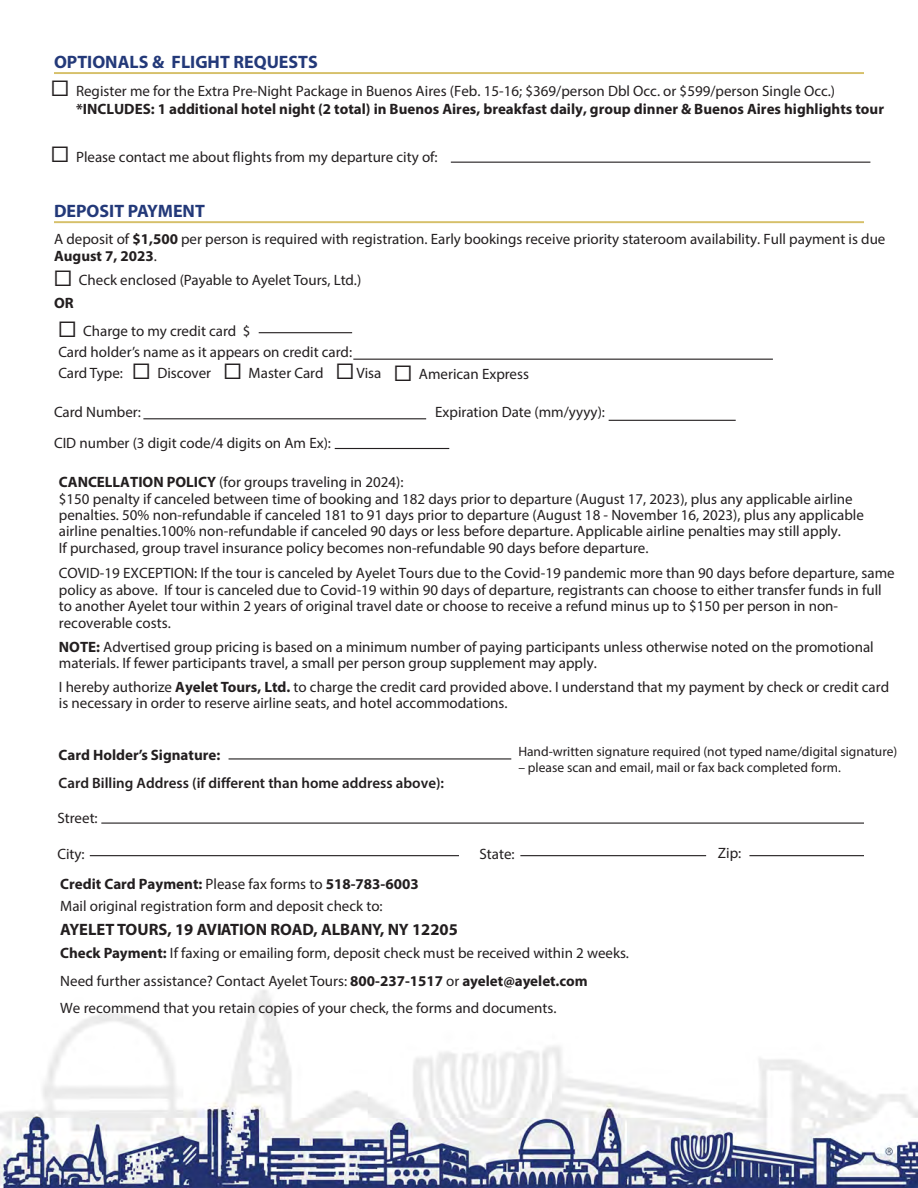
<style>
.page{position:relative;width:918px;height:1188px;background:#fff}
.page>*{position:absolute;margin:0;border:0;box-sizing:border-box;transform-origin:0 0}
.Section_Head{font:700 18px "Myriad Pro";color:#233979}
.t1{font:700 16.5px "Myriad Pro";color:#231f20}
.t2{font:15px/16.4px "Myriad Pro";color:#231f20}
.t3{font:700 15px/18px "Myriad Pro";color:#231f20}
.t4{font:600 15px "Myriad Pro";color:#231f20}
.t5{font:13.5px "Myriad Pro";color:#221e1f}
.s1{font-family:"Proxima Nova";font-weight:400;font-size:27px}
.s2{font-weight:400}
.s3{font-family:"Proxima Nova";font-size:27px}
.s4{font-weight:700}
</style>
<div class="page">
<img style="left:0;top:990px;width:918px;height:198px">
<hr style="left:54px;top:72px;width:810px;height:2px;background:#d6c06a">
<hr style="left:54px;top:221px;width:810px;height:2px;background:#d6c06a">
<hr style="left:451px;top:162px;width:419px;height:1px;background:#231f20">
<hr style="left:259px;top:332px;width:93px;height:1px;background:#231f20">
<hr style="left:353px;top:359px;width:420px;height:1px;background:#231f20">
<hr style="left:143px;top:418px;width:283px;height:1px;background:#231f20">
<hr style="left:609px;top:420px;width:127px;height:1px;background:#231f20">
<hr style="left:335px;top:448px;width:114px;height:1px;background:#231f20">
<hr style="left:229px;top:758px;width:282px;height:2px;background:#231f20">
<hr style="left:101px;top:823px;width:763px;height:1px;background:#231f20">
<hr style="left:90px;top:855px;width:369px;height:1px;background:#231f20">
<hr style="left:520px;top:855px;width:186px;height:1px;background:#231f20">
<hr style="left:749px;top:855px;width:115px;height:1px;background:#231f20">
<p class="Section_Head" style="left:54px;top:50px;width:265px">OPTIONALS &amp; FLIGHT REQUESTS</p>
<p class="t3" style="left:76px;top:81px;width:810px;text-indent:-25px"><span class="s1">☐</span> <span class="s2">Register me for the Extra Pre-Night Package in Buenos Aires (Feb. 15-16; $369/person Dbl Occ. or $599/person Single Occ.) </span>*INCLUDES: 1 additional hotel night (2 total) in Buenos Aires, breakfast daily, group dinner &amp; Buenos Aires highlights tour</p>
<p class="t2" style="left:51px;top:148px;width:388px"><span class="s3">☐</span> Please contact me about flights from my departure city of:</p>
<p class="Section_Head" style="left:54px;top:199px;width:152px">DEPOSIT PAYMENT</p>
<p class="t2" style="left:54px;top:230px;width:833px;line-height:17.4px">A deposit of <span class="s4">$1,500</span> per person is required with registration. Early bookings receive priority stateroom availability. Full payment is due<br><span class="s4">August 7, 2023</span>.</p>
<p class="t2" style="left:54px;top:271px;width:309px"><span class="s3">☐</span> Check enclosed (Payable to Ayelet Tours, Ltd.)</p>
<p class="t3" style="left:54px;top:294px;width:21px">OR</p>
<p class="t2" style="left:58px;top:322px;width:194px"><span class="s3">☐</span> Charge to my credit card $</p>
<p class="t2" style="left:58px;top:343px;width:295px">Card holder’s name as it appears on credit card:</p>
<p class="t2" style="left:58px;top:364px;width:472px">Card Type: <span class="s3">☐</span> Discover <span class="s3">☐</span> Master Card <span class="s3">☐</span> Visa <span class="s3">☐</span> American Express</p>
<p class="t2" style="left:54px;top:403px;width:88px">Card Number:</p>
<p class="t2" style="left:435px;top:403px;width:171px">Expiration Date (mm/yyyy):</p>
<p class="t2" style="left:54px;top:435px;width:279px">CID number (3 digit code/4 digits on Am Ex):</p>
<p class="t2" style="left:59px;top:474px;width:807px"><span class="s4">CANCELLATION POLICY</span> (for groups traveling in 2024):<br>$150 penalty if canceled between time of booking and 182 days prior to departure (August 17, 2023), plus any applicable airline penalties. 50% non-refundable if canceled 181 to 91 days prior to departure (August 18 - November 16, 2023), plus any applicable airline penalties.100% non-refundable if canceled 90 days or less before departure. Applicable airline penalties may still apply.<br>If purchased, group travel insurance policy becomes non-refundable 90 days before departure.</p>
<p class="t2" style="left:59px;top:565px;width:837px">COVID-19 EXCEPTION: If the tour is canceled by Ayelet Tours due to the Covid-19 pandemic more than 90 days before departure, same policy as above. If tour is canceled due to Covid-19 within 90 days of departure, registrants can choose to either transfer funds in full to another Ayelet tour within 2 years of original travel date or choose to receive a refund minus up to $150 per person in non&shy;recoverable costs.</p>
<p class="t2" style="left:59px;top:639px;width:816px;line-height:15.6px"><span class="s4">NOTE:</span> Advertised group pricing is based on a minimum number of paying participants unless otherwise noted on the promotional materials. If fewer participants travel, a small per person group supplement may apply.</p>
<p class="t2" style="left:59px;top:679px;width:832px;line-height:15.6px">I hereby authorize <span class="s4">Ayelet Tours, Ltd.</span> to charge the credit card provided above. I understand that my payment by check or credit card is necessary in order to reserve airline seats, and hotel accommodations.</p>
<p class="t3" style="left:59px;top:746px;width:163px">Card Holder’s Signature:</p>
<p class="t4" style="left:59px;top:774px;width:387px">Card Billing Address (if different than home address above):</p>
<p class="t5" style="left:518px;top:743px;width:381px">Hand-written signature required (not typed name/digital signature)</p>
<p class="t5" style="left:518px;top:759px;width:324px">– please scan and email, mail or fax back completed form.</p>
<p class="t2" style="left:57px;top:810px;width:42px">Street:</p>
<p class="t2" style="left:57px;top:846px;width:29px">City:</p>
<p class="t2" style="left:479px;top:846px;width:37px">State:</p>
<p class="t2" style="left:60px;top:873px;width:360px;line-height:22.2px"><span class="s4">Credit Card Payment:</span> Please fax forms to <span class="s4">518-783-6003<br></span>Mail original registration form and deposit check to:</p>
<p class="t1" style="left:60px;top:919px;width:399px">AYELET TOURS, 19 AVIATION ROAD, ALBANY, NY 12205</p>
<p class="t2" style="left:60px;top:939px;width:570px;line-height:27.9px"><span class="s4">Check Payment:</span> If faxing or emailing form, deposit check must be received within 2 weeks.<br>Need further assistance? Contact Ayelet Tours: <span class="s4">800-237-1517</span> or <span class="s4">ayelet@ayelet.com<br></span>We recommend that you retain copies of your check, the forms and documents.</p>
<p class="t2" style="left:718px;top:844px;width:25px">Zip:</p>
</div>
